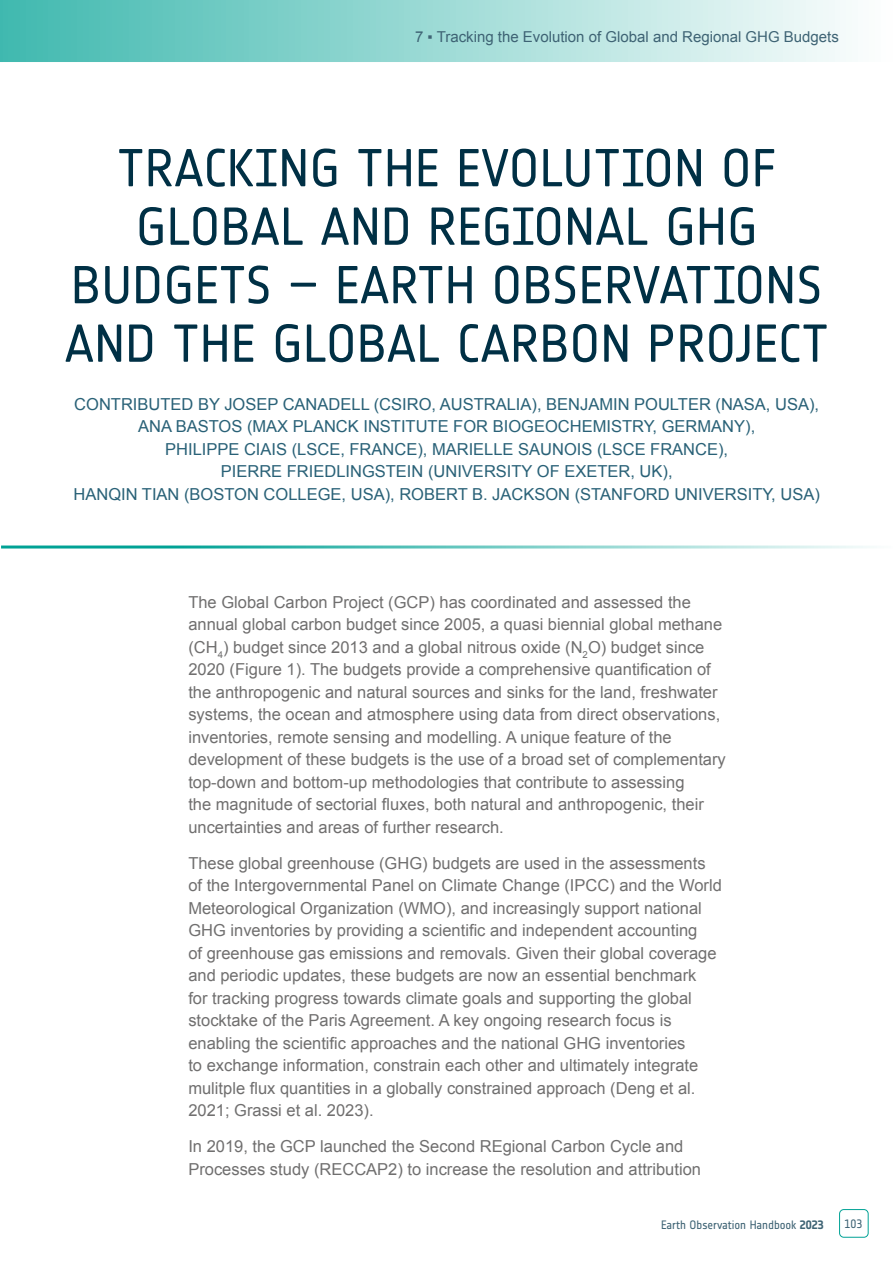
<style>
.page{position:relative;width:893px;height:1263px;background:#fff}
.page>*{position:absolute;margin:0;border:0;box-sizing:border-box;transform-origin:0 0}
.t1{font:52.5px/58.5px "Notes Esa";letter-spacing:.01em;color:#003045;text-align:center}
.t2{font:16.5px/22.5px "Arial";color:#706f6f}
.t3{font:16.5px/22.5px "Arial";color:#296177;text-align:center}
.t4{font:15px "Arial";color:#3e6374}
.t5{font:12px "Notes Esa";letter-spacing:-.005em;color:#3e6374}
.s1{font-weight:700}
</style>
<div class="page">
<div style="left:0;top:0;width:893px;height:62px;background:linear-gradient(to right,#40b9af,#fefefe)"></div>
<div style="left:839px;top:1209px;width:29px;height:28px;border:1px solid #00a295;border-radius:4px"></div>
<hr style="left:1px;top:545px;width:892px;height:3px;background:#00a295">
<p class="t4" style="left:415px;top:27px;width:425px">7 ▪ Tracking the Evolution of Global and Regional GHG Budgets</p>
<h1 class="t1" style="left:65px;top:139px;width:765px">TRACKING THE EVOLUTION OF<br>GLOBAL AND REGIONAL GHG<br>BUDGETS – EARTH OBSERVATIONS<br>AND THE GLOBAL CARBON PROJECT</h1>
<p class="t3" style="left:74px;top:393px;width:748px">CONTRIBUTED BY JOSEP CANADELL (CSIRO, AUSTRALIA), BENJAMIN POULTER (NASA, USA), ANA BASTOS (MAX PLANCK INSTITUTE FOR BIOGEOCHEMISTRY, GERMANY),<br>PHILIPPE CIAIS (LSCE, FRANCE), MARIELLE SAUNOIS (LSCE FRANCE),<br>PIERRE FRIEDLINGSTEIN (UNIVERSITY OF EXETER, UK),<br>HANQIN TIAN (BOSTON COLLEGE, USA), ROBERT B. JACKSON (STANFORD UNIVERSITY, USA)</p>
<p class="t2" style="left:188px;top:591px;width:539px">The Global Carbon Project (GCP) has coordinated and assessed the annual global carbon budget since 2005, a quasi biennial global methane (CH<sub>4</sub>) budget since 2013 and a global nitrous oxide (N<sub>2</sub>O) budget since 2020 (Figure 1). The budgets provide a comprehensive quantification of the anthropogenic and natural sources and sinks for the land, freshwater systems, the ocean and atmosphere using data from direct observations, inventories, remote sensing and modelling. A unique feature of the development of these budgets is the use of a broad set of complementary top-down and bottom-up methodologies that contribute to assessing<br>the magnitude of sectorial fluxes, both natural and anthropogenic, their uncertainties and areas of further research.</p>
<p class="t2" style="left:188px;top:852px;width:535px">These global greenhouse (GHG) budgets are used in the assessments of the Intergovernmental Panel on Climate Change (IPCC) and the World Meteorological Organization (WMO), and increasingly support national GHG inventories by providing a scientific and independent accounting<br>of greenhouse gas emissions and removals. Given their global coverage and periodic updates, these budgets are now an essential benchmark<br>for tracking progress towards climate goals and supporting the global stocktake of the Paris Agreement. A key ongoing research focus is enabling the scientific approaches and the national GHG inventories<br>to exchange information, constrain each other and ultimately integrate mulitple flux quantities in a globally constrained approach (Deng et al.<br>2021; Grassi et al. 2023).</p>
<p class="t2" style="left:188px;top:1135px;width:514px">In 2019, the GCP launched the Second REgional Carbon Cycle and<br>Processes study (RECCAP2) to increase the resolution and attribution</p>
<p class="t5" style="left:661px;top:1217px;width:164px">Earth Observation Handbook <span class="s1">2023</span></p>
<p class="t5" style="left:844px;top:1217px;width:19px">103</p>
</div>
